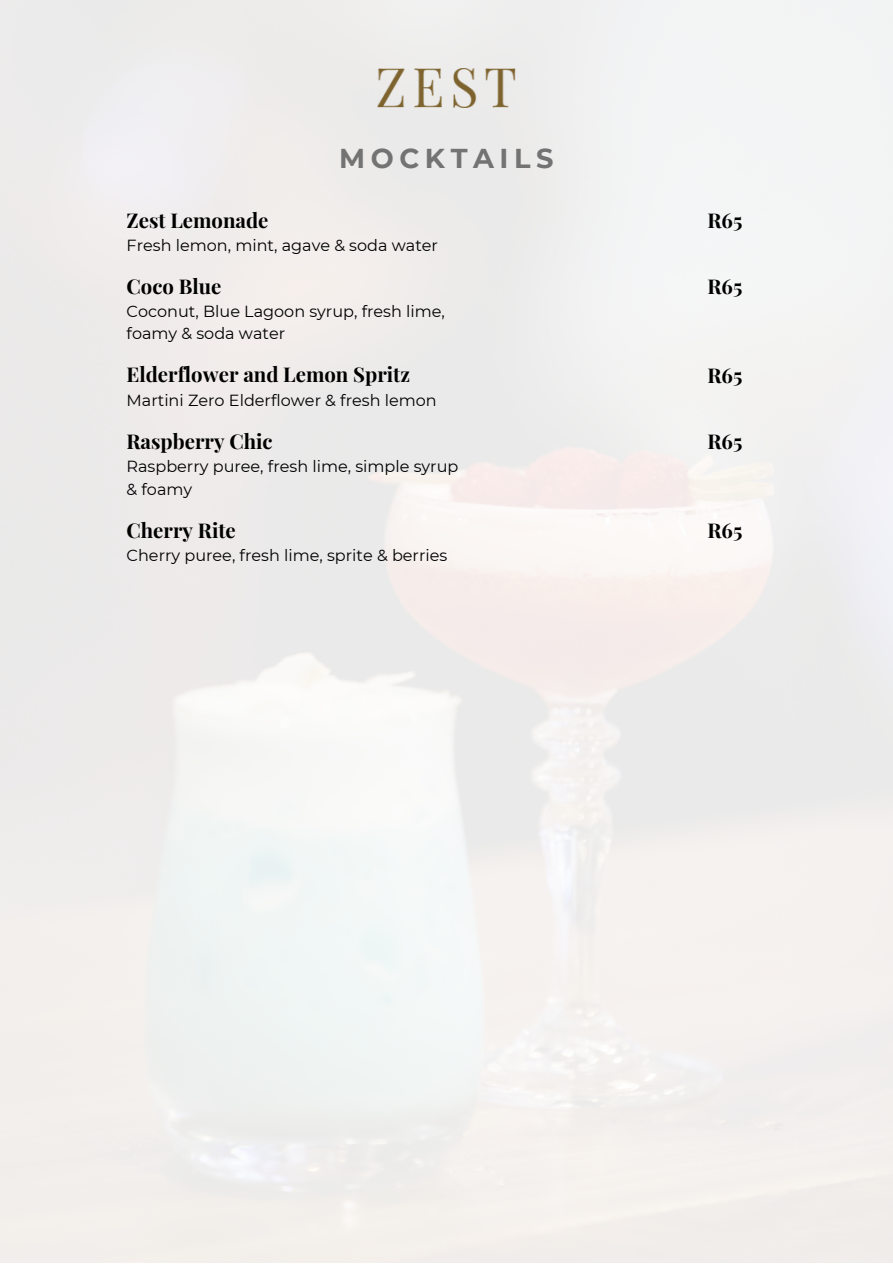
<style>
.page{position:relative;width:893px;height:1264px;background:#fff}
.page>*{position:absolute;margin:0;border:0;box-sizing:border-box;transform-origin:0 0}
.t1{font:700 27.3px "Montserrat";letter-spacing:.205em;color:#737373}
.t2{font:700 20.4px "Playfair Display";color:#000}
.t3{font:16.05px/22px "Montserrat";color:#000}
</style>
<div class="page">
<img style="left:0;top:0;width:892px;height:1262px">
<img style="left:368px;top:69px;width:156px;height:38px">
<p class="t2" style="left:126px;top:206px;width:143px">Zest Lemonade</p>
<h1 class="t1" style="left:339px;top:141px;width:215px">MOCKTAILS</h1>
<p class="t3" style="left:126px;top:234px;width:313px">Fresh lemon, mint, agave &amp; soda water</p>
<p class="t2" style="left:126px;top:272px;width:96px">Coco Blue</p>
<p class="t3" style="left:126px;top:300px;width:320px">Coconut, Blue Lagoon syrup, fresh lime, foamy &amp; soda water</p>
<p class="t2" style="left:707px;top:206px;width:36px">R65</p>
<p class="t2" style="left:707px;top:272px;width:36px">R65</p>
<p class="t2" style="left:126px;top:360px;width:285px">Elderflower and Lemon Spritz</p>
<p class="t2" style="left:707px;top:360px;width:36px">R65</p>
<p class="t3" style="left:126px;top:389px;width:312px">Martini Zero Elderflower &amp; fresh lemon</p>
<p class="t2" style="left:126px;top:427px;width:147px">Raspberry Chic</p>
<p class="t3" style="left:126px;top:455px;width:333px">Raspberry puree, fresh lime, simple syrup &amp; foamy</p>
<p class="t2" style="left:126px;top:515px;width:111px">Cherry Rite</p>
<p class="t3" style="left:126px;top:544px;width:322px">Cherry puree, fresh lime, sprite &amp; berries</p>
<p class="t2" style="left:707px;top:427px;width:36px">R65</p>
<p class="t2" style="left:707px;top:515px;width:36px">R65</p>
</div>
